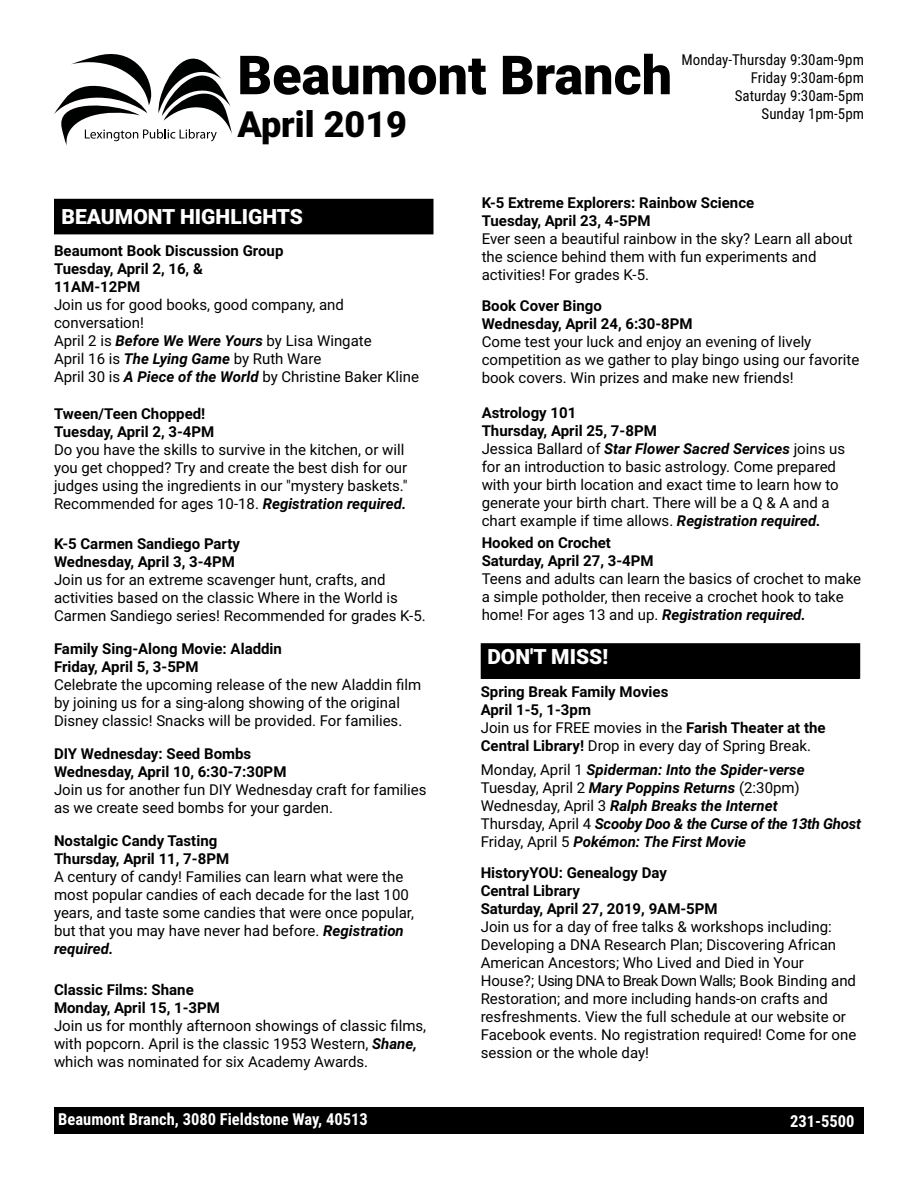
<style>
.page{position:relative;width:918px;height:1188px;background:#fff}
.page>*{position:absolute;margin:0;border:0;box-sizing:border-box;transform-origin:0 0}
.t1{font:900 54px "Roboto";color:#000}
.t2{font:900 36px "Roboto";color:#000}
.t3{font:900 21px "Roboto";color:#fff}
.t4{font:700 16.5px "Roboto Condensed";color:#fff}
.t5{font:15px/18px "Roboto";color:#000}
.t6{font:700 15px/18px "Roboto";color:#000}
.t7{font:italic 700 15px/18px "Roboto";color:#000}
.t8{font:15px/18px "Roboto Condensed";color:#000;text-align:right}
.s1{font-weight:700;font-style:italic}
.s2{font-weight:700}
.s3{font-weight:400}
.s4{font-weight:400;font-style:normal}
</style>
<div class="page">
<div style="left:54px;top:1108px;width:810px;height:26px;background:#000"></div>
<div style="left:55px;top:200px;width:378px;height:34px;background:#000"></div>
<div style="left:54px;top:199px;width:380px;height:35px;border:2px solid #000"></div>
<svg style="left:54px;top:54px;width:178px;height:92px"></svg>
<div style="left:481px;top:644px;width:378px;height:34px;background:#000"></div>
<div style="left:481px;top:643px;width:379px;height:36px;border:2px solid #000"></div>
<h1 class="t1" style="left:237px;top:37px;width:436px">Beaumont Branch</h1>
<h2 class="t2" style="left:237px;top:99px;width:171px">April 2019</h2>
<p class="t8" style="left:682px;top:50px;width:184px">Monday-Thursday 9:30am-9pm<br>Friday 9:30am-6pm<br>Saturday 9:30am-5pm<br>Sunday 1pm-5pm</p>
<h3 class="t3" style="left:62px;top:202px;width:243px">BEAUMONT HIGHLIGHTS</h3>
<p class="t6" style="left:54px;top:241px;width:231px">Beaumont Book Discussion Group<br>Tuesday, April 2, 16, &amp;<br>11AM-12PM</p>
<p class="t5" style="left:54px;top:295px;width:367px">Join us for good books, good company, and conversation!<br>April 2 is <span class="s1">Before We Were Yours</span> by Lisa Wingate<br>April 16 is <span class="s1">The Lying Game</span> by Ruth Ware<br>April 30 is <span class="s1">A Piece of the World</span> by Christine Baker Kline</p>
<p class="t6" style="left:54px;top:404px;width:162px">Tween/Teen Chopped!<br>Tuesday, April 2, 3-4PM</p>
<p class="t5" style="left:54px;top:440px;width:355px">Do you have the skills to survive in the kitchen, or will you get chopped? Try and create the best dish for our judges using the ingredients in our "mystery baskets." Recommended for ages 10-18. <span class="s1">Registration required.</span></p>
<p class="t6" style="left:54px;top:534px;width:188px">K-5 Carmen Sandiego Party<br>Wednesday, April 3, 3-4PM</p>
<p class="t5" style="left:54px;top:570px;width:373px">Join us for an extreme scavenger hunt, crafts, and activities based on the classic Where in the World is<br>Carmen Sandiego series! Recommended for grades K-5.</p>
<p class="t6" style="left:54px;top:640px;width:229px">Family Sing-Along Movie: Aladdin<br>Friday, April 5, 3-5PM</p>
<p class="t5" style="left:54px;top:676px;width:369px">Celebrate the upcoming release of the new Aladdin film by joining us for a sing-along showing of the original<br>Disney classic! Snacks will be provided. For families.</p>
<p class="t6" style="left:54px;top:744px;width:234px">DIY Wednesday: Seed Bombs<br>Wednesday, April 10, 6:30-7:30PM</p>
<p class="t5" style="left:54px;top:780px;width:374px">Join us for another fun DIY Wednesday craft for families as we create seed bombs for your garden.</p>
<p class="t6" style="left:54px;top:831px;width:177px">Nostalgic Candy Tasting<br>Thursday, April 11, 7-8PM</p>
<p class="t5" style="left:54px;top:867px;width:362px">A century of candy! Families can learn what were the most popular candies of each decade for the last 100 years, and taste some candies that were once popular, but that you may have never had before. <span class="s1">Registration required.</span></p>
<p class="t6" style="left:54px;top:980px;width:167px">Classic Films: Shane<br>Monday, April 15, 1-3PM</p>
<p class="t5" style="left:54px;top:1016px;width:374px">Join us for monthly afternoon showings of classic films, with popcorn. April is the classic 1953 Western, <span class="s1">Shane, </span>which was nominated for six Academy Awards.</p>
<p class="t4" style="left:58px;top:1108px;width:311px">Beaumont Branch, 3080 Fieldstone Way, 40513</p>
<p class="t6" style="left:482px;top:194px;width:274px">K-5 Extreme Explorers: Rainbow Science<br>Tuesday, April 23, 4-5PM</p>
<p class="t5" style="left:482px;top:230px;width:373px">Ever seen a beautiful rainbow in the sky? Learn all about the science behind them with fun experiments and activities! For grades K-5.</p>
<p class="t6" style="left:482px;top:296px;width:213px">Book Cover Bingo<br>Wednesday, April 24, 6:30-8PM</p>
<p class="t5" style="left:482px;top:332px;width:379px">Come test your luck and enjoy an evening of lively competition as we gather to play bingo using our favorite book covers. Win prizes and make new friends!</p>
<p class="t5" style="left:482px;top:403px;width:365px"><span class="s2">Astrology 101<br>Thursday, April 25, 7-8PM<br></span>Jessica Ballard of <span class="s1">Star Flower Sacred Services</span> joins us for an introduction to basic astrology. Come prepared with your birth location and exact time to learn how to generate your birth chart. There will be a Q &amp; A and a chart example if time allows. <span class="s1">Registration required.</span></p>
<p class="t6" style="left:482px;top:533px;width:173px">Hooked on Crochet<br>Saturday, April 27, 3-4PM</p>
<p class="t5" style="left:482px;top:569px;width:381px">Teens and adults can learn the basics of crochet to make a simple potholder, then receive a crochet hook to take home! For ages 13 and up. <span class="s1">Registration required.</span></p>
<h3 class="t3" style="left:487px;top:642px;width:122px">DON'T MISS!</h3>
<p class="t6" style="left:481px;top:682px;width:346px">Spring Break Family Movies<br>April 1-5, 1-3pm<br><span class="s3">Join us for FREE movies in the</span> Farish Theater at the Central Library! <span class="s3">Drop in every day of Spring Break.</span></p>
<p class="t7" style="left:481px;top:760px;width:382px"><span class="s4">Monday, April 1</span> Spiderman: Into the Spider-verse <span class="s4">Tuesday, April 2</span> Mary Poppins Returns <span class="s4">(2:30pm)<br>Wednesday, April 3</span> Ralph Breaks the Internet<br><span class="s4">Thursday, April 4</span> Scooby Doo &amp; the Curse of the 13th Ghost <span class="s4">Friday, April 5</span> Pokémon: The First Movie</p>
<p class="t6" style="left:481px;top:863px;width:239px">HistoryYOU: Genealogy Day<br>Central Library<br>Saturday, April 27, 2019, 9AM-5PM</p>
<p class="t5" style="left:481px;top:917px;width:377px">Join us for a day of free talks &amp; workshops including:<br>Developing a DNA Research Plan; Discovering African American Ancestors; Who Lived and Died in Your House?; Using DNA to Break Down Walls; Book Binding and Restoration; and more including hands-on crafts and resfreshments. View the full schedule at our website or Facebook events. No registration required! Come for one session or the whole day!</p>
<p class="t4" style="left:790px;top:1109px;width:66px">231-5500</p>
</div>
